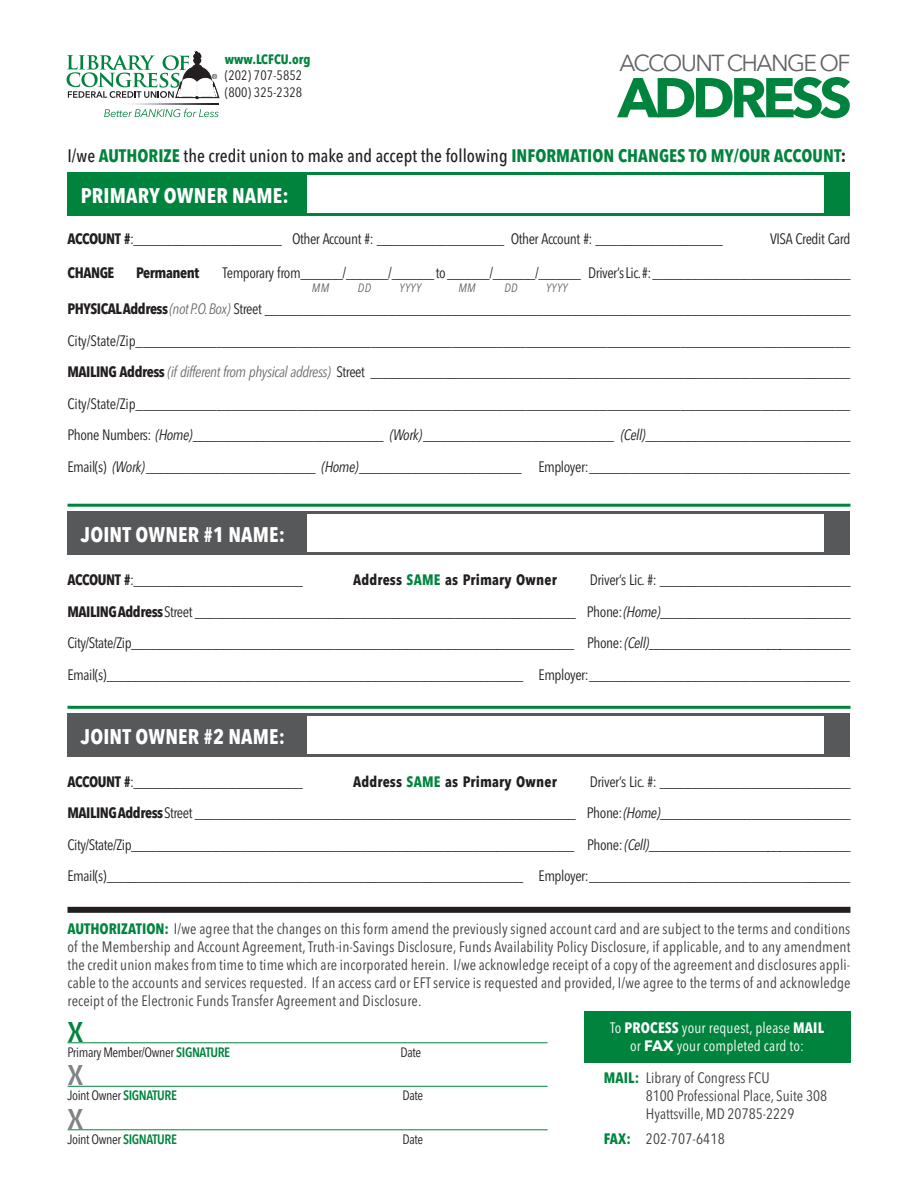
<style>
.page{position:relative;width:918px;height:1188px;background:#fff}
.page>*{position:absolute;margin:0;border:0;box-sizing:border-box;transform-origin:0 0}
.t1{font:700 55.5px "Avenir Next LT Pro";letter-spacing:-.085em;color:#00843d}
.t2{font:27px "Bell Centennial Name And Number";color:#808285}
.t3{font:27px "Bell Centennial Name And Number";color:#00843d}
.t4{font:22.95px "Avenir Next LT Pro";letter-spacing:-.07em;color:#636366}
.t5{font:700 condensed 21px "Avenir Next LT Pro";letter-spacing:.01em;color:#fff}
.t6{font:500 condensed 18px "Avenir Next LT Pro";letter-spacing:.005em;color:#231f20}
.t7{font:700 condensed 18px "Avenir Next LT Pro";letter-spacing:.005em;color:#00843d}
.t8{font:700 condensed 18px "Avenir Next LT Pro";color:#231f20}
.t9{font:condensed 15px/31.5px "Avenir Next LT Pro";letter-spacing:-.03em;color:#231f20;text-align:justify}
.t10{font:condensed 15px/18px "Avenir Next LT Pro";color:#3e3e3f;text-align:justify}
.t11{font:condensed 15px/31.5px "Avenir Next LT Pro";letter-spacing:-.01em;color:#231f20}
.t12{font:700 condensed 15px "Avenir Next LT Pro";letter-spacing:.01em;color:#231f20}
.t13{font:condensed 15px/18px "Avenir Next LT Pro";letter-spacing:.01em;color:#fff;text-align:center}
.t14{font:condensed 13.5px "Avenir Next LT Pro";letter-spacing:-.03em;color:#231f20}
.t15{font:condensed 13.5px/16.5px "Avenir Next LT Pro";letter-spacing:.01em;color:#231f20}
.t16{font:700 condensed 13.5px "Avenir Next LT Pro";letter-spacing:-.005em;color:#00843d}
.t17{font:italic condensed 12px "Avenir Next LT Pro";letter-spacing:.03em;color:#636366}
.s1{font-weight:500;color:#231f20}
.s2{font-weight:700;color:#00843d}
.s3{font-weight:700}
.s4{font-style:italic;color:#6c6d70}
.s5{font-style:italic}
.s6{color:#00843d}
.s7{font-weight:600;color:#00843d}
.s8{font-weight:700;font-stretch:normal}
</style>
<div class="page">
<div style="left:584px;top:1011px;width:266px;height:51px;background:#00843d"></div>
<svg style="left:104px;top:109px;width:115px;height:8px"></svg>
<img style="left:131px;top:103px;width:88px;height:2px">
<svg style="left:67px;top:51px;width:153px;height:49px"></svg>
<div style="left:68px;top:172px;width:782px;height:43px;background:#00843d"></div>
<div style="left:308px;top:175px;width:516px;height:37px;background:#fff"></div>
<div style="left:68px;top:512px;width:782px;height:43px;background:#57585a"></div>
<div style="left:308px;top:514px;width:516px;height:38px;background:#fff"></div>
<div style="left:68px;top:713px;width:782px;height:44px;background:#57585a"></div>
<div style="left:308px;top:716px;width:516px;height:38px;background:#fff"></div>
<hr style="left:68px;top:504px;width:782px;height:3px;background:#00843d">
<hr style="left:68px;top:706px;width:782px;height:3px;background:#00843d">
<div style="left:68px;top:907px;width:782px;height:6px;background:#231f20"></div>
<hr style="left:68px;top:1042px;width:480px;height:1px;background:#00843d">
<hr style="left:68px;top:1086px;width:480px;height:1px;background:#00843d">
<hr style="left:68px;top:1129px;width:480px;height:1px;background:#00843d">
<p class="t16" style="left:225px;top:51px;width:87px">WWW.LCFCU.ORG</p>
<p class="t15" style="left:225px;top:67px;width:79px">(202) 707-5852 (800) 325-2328</p>
<h3 class="t4" style="left:619px;top:49px;width:232px">ACCOUNT CHANGE OF</h3>
<h1 class="t1" style="left:618px;top:64px;width:236px">ADDRESS</h1>
<p class="t7" style="left:68px;top:145px;width:34px"><span class="s1">I/we</span> AUTHORIZ</p>
<p class="t6" style="left:172px;top:145px;width:356px"><span class="s2">E</span> the credit union to make and accept the following <span class="s2">INFORMATION</span></p>
<p class="t7" style="left:618px;top:145px;width:21px">CHANG</p>
<p class="t7" style="left:669px;top:145px;width:82px">ES TO MY/OUR</p>
<p class="t7" style="left:774px;top:145px;width:39px">ACCOUNT</p>
<p class="t8" style="left:841px;top:145px;width:7px">:</p>
<h3 class="t5" style="left:81px;top:182px;width:24px">PRIMAR</h3>
<h3 class="t5" style="left:149px;top:182px;width:97px">Y OWNER NAM</h3>
<h3 class="t5" style="left:273px;top:182px;width:17px">E:</h3>
<p class="t12" style="left:68px;top:230px;width:31px">ACCOUNT</p>
<p class="t9" style="left:124px;top:223px;width:600px"><span class="s3">#</span>:_____________________ Other Account #: __________________ Other Account #: __________________</p>
<p class="t9" style="left:770px;top:223px;width:82px">Visa Credit Card</p>
<p class="t12" style="left:67px;top:264px;width:47px">CHANGE</p>
<p class="t12" style="left:136px;top:264px;width:64px">PERMANENT</p>
<p class="t9" style="left:223px;top:257px;width:629px">Temporary from______/______/______ to ______/______/______ Driver’s Lic. #: ____________________________</p>
<p class="t17" style="left:312px;top:281px;width:19px">MM</p>
<p class="t17" style="left:358px;top:281px;width:15px">DD</p>
<p class="t17" style="left:400px;top:281px;width:23px">YYYY</p>
<p class="t17" style="left:458px;top:281px;width:19px">MM</p>
<p class="t17" style="left:504px;top:281px;width:15px">DD</p>
<p class="t17" style="left:546px;top:281px;width:23px">YYYY</p>
<p class="t11" style="left:68px;top:293px;width:785px"><span class="s3">PH YSICAL ADDRESS</span> <span class="s4">(not P.O. Box)</span> Street ___________________________________________________________________________________<br>City/State/Zip_________________________________________________________________________________________________</p>
<p class="t12" style="left:68px;top:363px;width:19px">MAILING</p>
<p class="t9" style="left:68px;top:356px;width:784px;text-indent:52px"><span class="s3">ADDRESS</span> <span class="s4">(if different from physical address)</span> Street ____________________________________________________________________ City/State/Zip_________________________________________________________________________________________________ Phone Numbers: <span class="s5">(Home)</span> ___________________________ <span class="s5">(Work)</span> ___________________________ <span class="s5">(Cell)</span> _____________________________ Email(s) <span class="s5">(Work)</span> ________________________ <span class="s5">(Home)</span> _______________________ Employer: _____________________________________</p>
<h3 class="t5" style="left:81px;top:522px;width:21px">JOINT</h3>
<h3 class="t5" style="left:135px;top:522px;width:107px">OWNER #1 NAM</h3>
<h3 class="t5" style="left:269px;top:522px;width:17px">E:</h3>
<p class="t12" style="left:68px;top:571px;width:31px">ACCOUNT</p>
<p class="t9" style="left:124px;top:564px;width:181px"><span class="s3">#</span>:________________________</p>
<p class="t12" style="left:353px;top:571px;width:205px">ADDRESS <span class="s6">SAM E</span> AS PRIMARY OWNER</p>
<p class="t9" style="left:590px;top:564px;width:262px">Driver’s Lic. #: ___________________________</p>
<p class="t12" style="left:68px;top:602px;width:19px">MAILING</p>
<p class="t9" style="left:68px;top:596px;width:785px;text-indent:50px"><span class="s3">ADDRESS</span>Street ______________________________________________________ Phone: <span class="s5">(Home)</span>___________________________ City/State/Zip_______________________________________________________________ Phone: <span class="s5">(Cell)</span>_____________________________ Email(s) ___________________________________________________________ Employer: _____________________________________</p>
<h3 class="t5" style="left:81px;top:724px;width:21px">JOINT</h3>
<h3 class="t5" style="left:135px;top:724px;width:107px">OWNER #2 NAM</h3>
<h3 class="t5" style="left:269px;top:724px;width:17px">E:</h3>
<p class="t12" style="left:68px;top:772px;width:31px">ACCOUNT</p>
<p class="t9" style="left:124px;top:766px;width:181px"><span class="s3">#</span>:________________________</p>
<p class="t12" style="left:353px;top:772px;width:205px">ADDRESS <span class="s6">SAM E</span> AS PRIMARY OWNER</p>
<p class="t9" style="left:590px;top:766px;width:262px">Driver’s Lic. #: ___________________________</p>
<p class="t12" style="left:68px;top:804px;width:19px">MAILING</p>
<p class="t9" style="left:68px;top:797px;width:785px;text-indent:50px"><span class="s3">ADDRESS</span>Street ______________________________________________________ Phone: <span class="s5">(Home)</span>___________________________ City/State/Zip_______________________________________________________________ Phone: <span class="s5">(Cell)</span>_____________________________ Email(s) ___________________________________________________________ Employer: _____________________________________</p>
<p class="t10" style="left:68px;top:920px;width:785px"><span class="s2">AUTHORIZATION:</span> I/we agree that the changes on this form amend the previously signed account card and are subject to the terms and conditions of the Membership and Account Agreement, Truth-in-Savings Disclosure, Funds Availability Policy Disclosure, if applicable, and to any amendment the credit union makes from time to time which are incorporated herein. I/we acknowledge receipt of a copy of the agreement and disclosures appli&shy;cable to the accounts and services requested. If an access card or EFT service is requested and provided, I/we agree to the terms of and acknowledge receipt of the Electronic Funds Transfer Agreement and Disclosure.</p>
<h2 class="t3" style="left:68px;top:1015px;width:18px">X</h2>
<p class="t14" style="left:68px;top:1044px;width:164px">Primary Member/Owner <span class="s7">SIGNATURE</span></p>
<p class="t14" style="left:401px;top:1044px;width:22px">Date</p>
<p class="t14" style="left:68px;top:1087px;width:111px">Joint Owner <span class="s7">SIGNATURE</span></p>
<p class="t14" style="left:403px;top:1087px;width:22px">Date</p>
<p class="t14" style="left:68px;top:1131px;width:111px">Joint Owner <span class="s7">SIGNATURE</span></p>
<p class="t14" style="left:403px;top:1131px;width:22px">Date</p>
<h2 class="t2" style="left:68px;top:1058px;width:18px">X</h2>
<h2 class="t2" style="left:68px;top:1102px;width:18px">X</h2>
<p class="t13" style="left:610px;top:1019px;width:215px">To <span class="s3">PROCESS</span> your request, please <span class="s3">MAIL </span>or <span class="s8">FAX</span> your completed card to:</p>
<p class="t10" style="left:646px;top:1069px;width:183px;text-align:left;text-indent:-42px"><span class="s2">MAIL:</span> Library of Congress FCU<br>8100 Professional Place, Suite 308<br>Hyattsville, MD 20785-2229</p>
<p class="t10" style="left:604px;top:1129px;width:122px"><span class="s2">FAX:</span> 202-707-6418</p>
</div>
